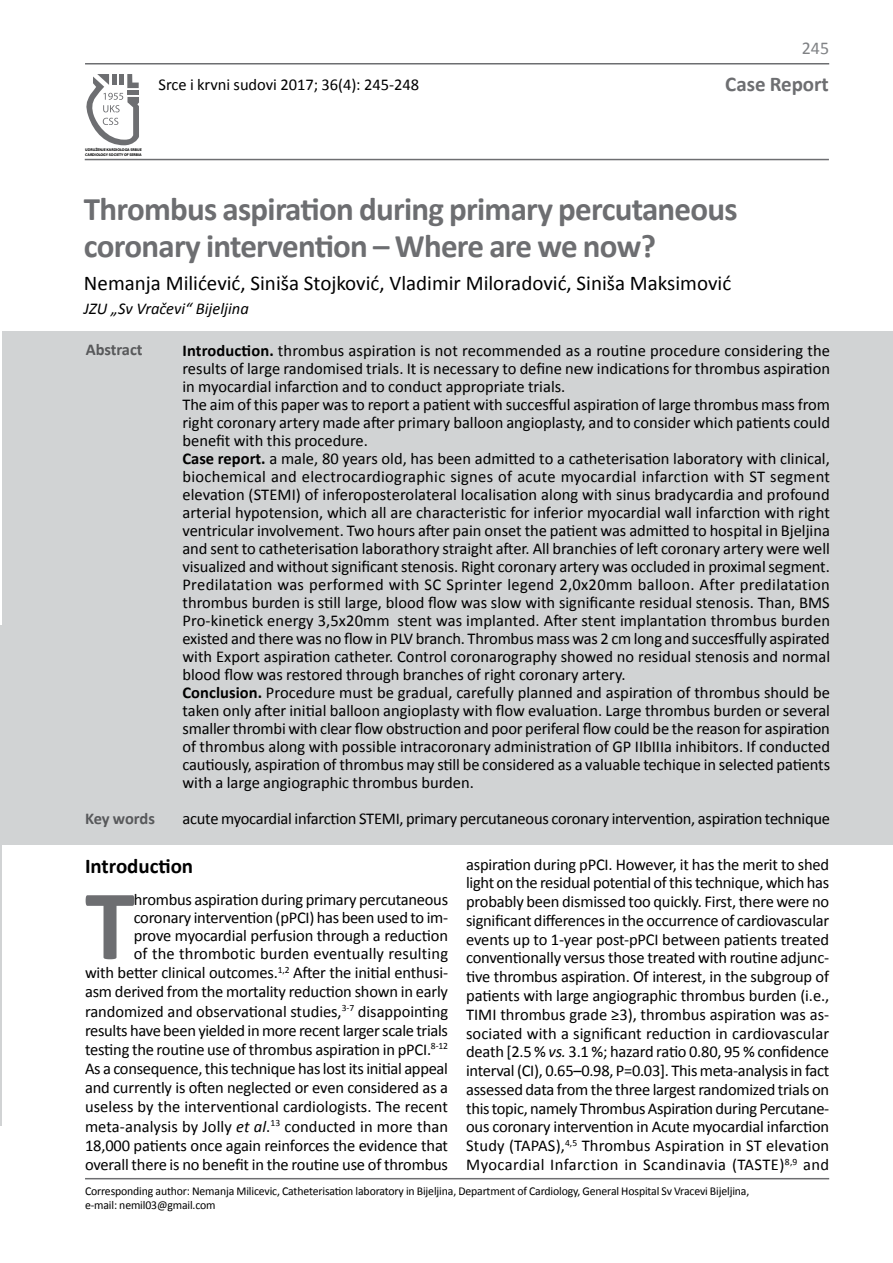
<style>
.page{position:relative;width:893px;height:1263px;background:#fff}
.page>*{position:absolute;margin:0;border:0;box-sizing:border-box;transform-origin:0 0}
.t1{font:700 100.8px "Calibri";color:#6d6e71}
.t2{font:700 33px/37.5px "Calibri";letter-spacing:-.025em;color:#6d6e71}
.t3{font:21px "Calibri";color:#000}
.t4{font:700 21px "Calibri";letter-spacing:-.005em;color:#000}
.t5{font:700 21px "Calibri";color:#6d6e71}
.t6{font:18px "Calibri";color:#808285}
.t7{font:16.5px/18px "Calibri";letter-spacing:-.005em;color:#000;text-align:right}
.t8{font:italic 16.5px "Calibri";color:#000}
.t9{font:700 16.5px "Calibri";letter-spacing:-.01em;color:#58595b}
.t10{font:12px/13.5px "Calibri";letter-spacing:-.01em;color:#000}
.t11{font:700 3.9px/4.7px "Myriad Pro";letter-spacing:-.01em;color:#000}
.s1{font-weight:700}
.s2{font-style:italic}
</style>
<div class="page">
<hr style="left:85px;top:63px;width:744px;height:2px;background:#6d6e71">
<hr style="left:0;top:625px;width:2px;height:501px;background:#d1d3d4">
<hr style="left:85px;top:159px;width:744px;height:1px;background:#6d6e71">
<svg style="left:86px;top:74px;width:53px;height:71px"></svg>
<hr style="left:85px;top:1178px;width:744px;height:1px;background:#6d6e71">
<div style="left:3px;top:331px;width:890px;height:514px;background:#d1d3d4"></div>
<p class="t7" style="left:159px;top:76px;width:262px">Srce i krvni sudovi 2017; 36(4): 245-248</p>
<p class="t11" style="left:85px;top:147px;width:58px">UDRUŽENJE KARDIOLOGA SRBIJE<br>CARDIOLOGY SOCIETY OF SERBIA</p>
<p class="t6" style="left:802px;top:37px;width:29px">245</p>
<p class="t5" style="left:725px;top:71px;width:105px">Case Report</p>
<h2 class="t2" style="left:84px;top:190px;width:655px">Thrombus aspiration during primary percutaneous coronary intervention – Where are we now?</h2>
<p class="t3" style="left:84px;top:270px;width:649px">Nemanja Milićević, Siniša Stojković, Vladimir Miloradović, Siniša Maksimović</p>
<p class="t8" style="left:84px;top:297px;width:166px">JZU „Sv Vračevi“ Bijeljina</p>
<p class="t9" style="left:86px;top:339px;width:58px">Abstract</p>
<p class="t9" style="left:85px;top:808px;width:71px">Key words</p>
<p class="t7" style="left:182px;top:342px;width:649px;text-align:left"><span class="s1">Introduction.</span> thrombus aspiration is not recommended as a routine procedure considering the results of large randomised trials. It is necessary to define new indications for thrombus aspiration in myocardial infarction and to conduct appropriate trials.<br>The aim of this paper was to report a patient with succesfful aspiration of large thrombus mass from right coronary artery made after primary balloon angioplasty, and to consider which patients could benefit with this procedure.<br><span class="s1">Case report.</span> a male, 80 years old, has been admitted to a catheterisation laboratory with clinical, biochemical and electrocardiographic signes of acute myocardial infarction with ST segment elevation (STEMI) of inferoposterolateral localisation along with sinus bradycardia and profound arterial hypotension, which all are characteristic for inferior myocardial wall infarction with right ventricular involvement. Two hours after pain onset the patient was admitted to hospital in Bjeljina and sent to catheterisation laborathory straight after. All branchies of left coronary artery were well visualized and without significant stenosis. Right coronary artery was occluded in proximal segment.<br>Predilatation was performed with SC Sprinter legend 2,0x20mm balloon. After predilatation thrombus burden is still large, blood flow was slow with significante residual stenosis. Than, BMS Pro-kinetick energy 3,5x20mm stent was implanted. After stent implantation thrombus burden existed and there was no flow in PLV branch. Thrombus mass was 2 cm long and succesffully aspirated with Export aspiration catheter. Control coronarography showed no residual stenosis and normal blood flow was restored through branches of right coronary artery.<br><span class="s1">Conclusion.</span> Procedure must be gradual, carefully planned and aspiration of thrombus should be taken only after initial balloon angioplasty with flow evaluation. Large thrombus burden or several smaller thrombi with clear flow obstruction and poor periferal flow could be the reason for aspiration of thrombus along with possible intracoronary administration of GP IIbIIIa inhibitors. If conducted cautiously, aspiration of thrombus may still be considered as a valuable techique in selected patients with a large angiographic thrombus burden.</p>
<p class="t7" style="left:182px;top:810px;width:649px">acute myocardial infarction STEMI, primary percutaneous coronary intervention, aspiration technique</p>
<p class="t7" style="left:466px;top:855px;width:365px;line-height:18.8px;text-align:justify">aspiration during pPCI. However, it has the merit to shed light on the residual potential of this technique, which has probably been dismissed too quickly. First, there were no significant differences in the occurrence of cardiovascular events up to 1-year post-pPCI between patients treated conventionally versus those treated with routine adjunc&shy;tive thrombus aspiration. Of interest, in the subgroup of patients with large angiographic thrombus burden (i.e., TIMI thrombus grade ≥3), thrombus aspiration was as&shy;sociated with a significant reduction in cardiovascular death [2.5 % <span class="s2">vs.</span> 3.1 %; hazard ratio 0.80, 95 % confidence interval (CI), 0.65–0.98, P=0.03]. This meta-analysis in fact assessed data from the three largest randomized trials on this topic, namely Thrombus Aspiration during Percutane&shy;ous coronary intervention in Acute myocardial infarction Study (TAPAS),<sup>4,5</sup> Thrombus Aspiration in ST elevation Myocardial Infarction in Scandinavia (TASTE)<sup>8,9</sup> and</p>
<p class="t10" style="left:85px;top:1185px;width:666px">Corresponding author: Nemanja Milicevic, Catheterisation laboratory in Bijeljina, Department of Cardiology, General Hospital Sv Vracevi Bijeljina, e-mail: nemil03@gmail.com</p>
<p class="t4" style="left:85px;top:852px;width:110px">Introduction</p>
<h1 class="t1" style="left:85px;top:861px;width:51px">T</h1>
<p class="t7" style="left:85px;top:890px;width:365px;line-height:18.9px">hrombus aspiration during primary percutaneous coronary intervention (pPCI) has been used to im-<br>prove myocardial perfusion through a reduction<br>of the thrombotic burden eventually resulting<br>with better clinical outcomes.<sup>1,2</sup> After the initial enthusi&shy;asm derived from the mortality reduction shown in early randomized and observational studies,<sup>3-7</sup> disappointing results have been yielded in more recent larger scale trials testing the routine use of thrombus aspiration in pPCI.<sup>8-12<br></sup>As a consequence, this technique has lost its initial appeal and currently is often neglected or even considered as a useless by the interventional cardiologists. The recent meta-analysis by Jolly <span class="s2">et al</span>.<sup>13</sup> conducted in more than 18,000 patients once again reinforces the evidence that overall there is no benefit in the routine use of thrombus</p>
</div>
